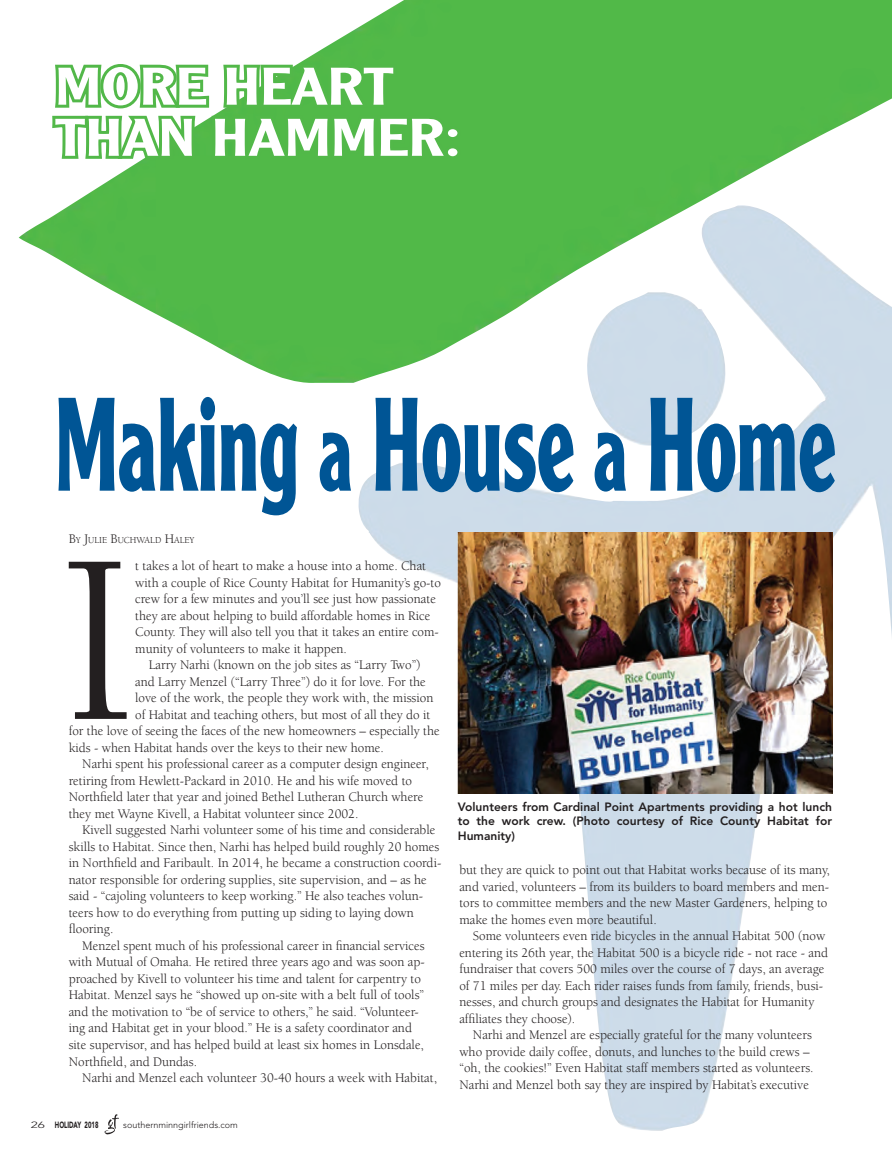
<style>
.page{position:relative;width:892px;height:1162px;background:#fff}
.page>*{position:absolute;margin:0;border:0;box-sizing:border-box;transform-origin:0 0}
.t1{font:247.35px "Berkeley Std";color:#231f20}
.t2{font:700 129.9px "Clearface Gothic LT Std";color:#005595;scale:.62 1}
.t3{font:500 51.75px/51.2px "Clearface Gothic LT Std";color:#fff;scale:1.21 1}
.t4{font:13.5px "Berkeley Std";color:#231f20}
.t5{font:800 12px/14.4px "Avenir LT Std";color:#231f20;text-align:justify}
.t6{font:9.45px "Berkeley Std";color:#231f20}
.t7{font:300 9px "Avenir LT Std";color:#231f20}
.t8{font:900 9px "Avenir LT Std";color:#231f20;scale:.65 1}
.s1{font-size:112.5px}
.s2{font-size:13.5px}
.s3{font-weight:300}
</style>
<div class="page">
<svg style="left:104px;top:1114px;width:15px;height:21px"></svg>
<img style="left:19px;top:0;width:872px;height:383px">
<img style="left:357px;top:205px;width:534px;height:925px">
<svg style="left:49px;top:59px;width:414px;height:103px"></svg>
<img style="left:457px;top:532px;width:374px;height:261px">
<p class="t3" style="left:55px;top:60px;width:337px">MORE HEART<br>THAN HAMM ER:</p>
<p class="t2" style="left:55px;top:369px;width:1259px">Making <span class="s1">a</span> House <span class="s1">a</span> Home</p>
<p class="t6" style="left:69px;top:535px;width:127px"><span class="s2">B</span>Y <span class="s2">J</span>ULIE <span class="s2">B</span>UCHWALD <span class="s2">H</span>ALEY</p>
<p class="t1" style="left:60px;top:508px;width:77px">I</p>
<p class="t4" style="left:135px;top:559px;width:292px">t takes a lot of heart to make a house into a home. Chat</p>
<p class="t4" style="left:135px;top:575px;width:307px">with a couple of Rice County Habitat for Humanity’s go-to</p>
<p class="t4" style="left:135px;top:592px;width:302px">crew for a few minutes and you’ll see just how passionate</p>
<p class="t4" style="left:135px;top:608px;width:296px">they are about helping to build affordable homes in Rice</p>
<p class="t4" style="left:135px;top:625px;width:305px">County. They will also tell you that it takes an entire com-</p>
<p class="t4" style="left:135px;top:641px;width:213px">munity of volunteers to make it happen.</p>
<p class="t4" style="left:149px;top:658px;width:273px">Larry Narhi (known on the job sites as “Larry Two”)</p>
<p class="t4" style="left:135px;top:674px;width:292px">and Larry Menzel (“Larry Three”) do it for love. For the</p>
<p class="t4" style="left:135px;top:691px;width:299px">love of the work, the people they work with, the mission</p>
<p class="t4" style="left:135px;top:707px;width:297px">of Habitat and teaching others, but most of all they do it</p>
<p class="t4" style="left:69px;top:724px;width:372px">for the love of seeing the faces of the new homeowners – especially the</p>
<p class="t4" style="left:69px;top:740px;width:316px">kids - when Habitat hands over the keys to their new home.</p>
<p class="t4" style="left:82px;top:756px;width:348px">Narhi spent his professional career as a computer design engineer,</p>
<p class="t4" style="left:69px;top:773px;width:345px">retiring from Hewlett-Packard in 2010. He and his wife moved to</p>
<p class="t4" style="left:69px;top:789px;width:356px">Northfield later that year and joined Bethel Lutheran Church where</p>
<p class="t4" style="left:69px;top:806px;width:291px">they met Wayne Kivell, a Habitat volunteer since 2002.</p>
<p class="t4" style="left:82px;top:822px;width:354px">Kivell suggested Narhi volunteer some of his time and considerable</p>
<p class="t4" style="left:69px;top:839px;width:372px">skills to Habitat. Since then, Narhi has helped build roughly 20 homes</p>
<p class="t4" style="left:69px;top:855px;width:374px">in Northfield and Faribault. In 2014, he became a construction coordi-</p>
<p class="t4" style="left:69px;top:872px;width:359px">nator responsible for ordering supplies, site supervision, and – as he</p>
<p class="t4" style="left:69px;top:888px;width:356px">said - “cajoling volunteers to keep working.” He also teaches volun-</p>
<p class="t4" style="left:69px;top:905px;width:346px">teers how to do everything from putting up siding to laying down</p>
<p class="t4" style="left:69px;top:921px;width:46px">flooring.</p>
<p class="t4" style="left:82px;top:938px;width:344px">Menzel spent much of his professional career in financial services</p>
<p class="t4" style="left:69px;top:954px;width:357px">with Mutual of Omaha. He retired three years ago and was soon ap-</p>
<p class="t4" style="left:69px;top:971px;width:353px">proached by Kivell to volunteer his time and talent for carpentry to</p>
<p class="t4" style="left:69px;top:987px;width:357px">Habitat. Menzel says he “showed up on-site with a belt full of tools”</p>
<p class="t4" style="left:69px;top:1004px;width:352px">and the motivation to “be of service to others,” he said. “Volunteer-</p>
<p class="t4" style="left:69px;top:1020px;width:345px">ing and Habitat get in your blood.” He is a safety coordinator and</p>
<p class="t4" style="left:69px;top:1037px;width:356px">site supervisor, and has helped build at least six homes in Lonsdale,</p>
<p class="t4" style="left:69px;top:1053px;width:130px">Northfield, and Dundas.</p>
<p class="t4" style="left:82px;top:1070px;width:356px">Narhi and Menzel each volunteer 30-40 hours a week with Habitat,</p>
<p class="t8" style="left:31px;top:1119px;width:105px"><span class="s3">26</span> HOLIDAY 2018</p>
<p class="t7" style="left:123px;top:1119px;width:116px">southernminngirlfriends.com</p>
<p class="t5" style="left:457px;top:799px;width:376px">Volunteers from Cardinal Point Apartments providing a hot lunch to the work crew. (Photo courtesy of Rice County Habitat for Humanity)</p>
<p class="t4" style="left:459px;top:862px;width:372px">but they are quick to point out that Habitat works because of its many,</p>
<p class="t4" style="left:459px;top:879px;width:371px">and varied, volunteers – from its builders to board members and men-</p>
<p class="t4" style="left:459px;top:895px;width:369px">tors to committee members and the new Master Gardeners, helping to</p>
<p class="t4" style="left:459px;top:912px;width:199px">make the homes even more beautiful.</p>
<p class="t4" style="left:473px;top:928px;width:354px">Some volunteers even ride bicycles in the annual Habitat 500 (now</p>
<p class="t4" style="left:459px;top:945px;width:370px">entering its 26th year, the Habitat 500 is a bicycle ride - not race - and</p>
<p class="t4" style="left:459px;top:961px;width:366px">fundraiser that covers 500 miles over the course of 7 days, an average</p>
<p class="t4" style="left:459px;top:978px;width:365px">of 71 miles per day. Each rider raises funds from family, friends, busi-</p>
<p class="t4" style="left:459px;top:994px;width:356px">nesses, and church groups and designates the Habitat for Humanity</p>
<p class="t4" style="left:459px;top:1011px;width:117px">affiliates they choose).</p>
<p class="t4" style="left:473px;top:1027px;width:340px">Narhi and Menzel are especially grateful for the many volunteers</p>
<p class="t4" style="left:459px;top:1044px;width:351px">who provide daily coffee, donuts, and lunches to the build crews –</p>
<p class="t4" style="left:459px;top:1060px;width:355px">“oh, the cookies!” Even Habitat staff members started as volunteers.</p>
<p class="t4" style="left:459px;top:1077px;width:351px">Narhi and Menzel both say they are inspired by Habitat’s executive</p>
</div>
